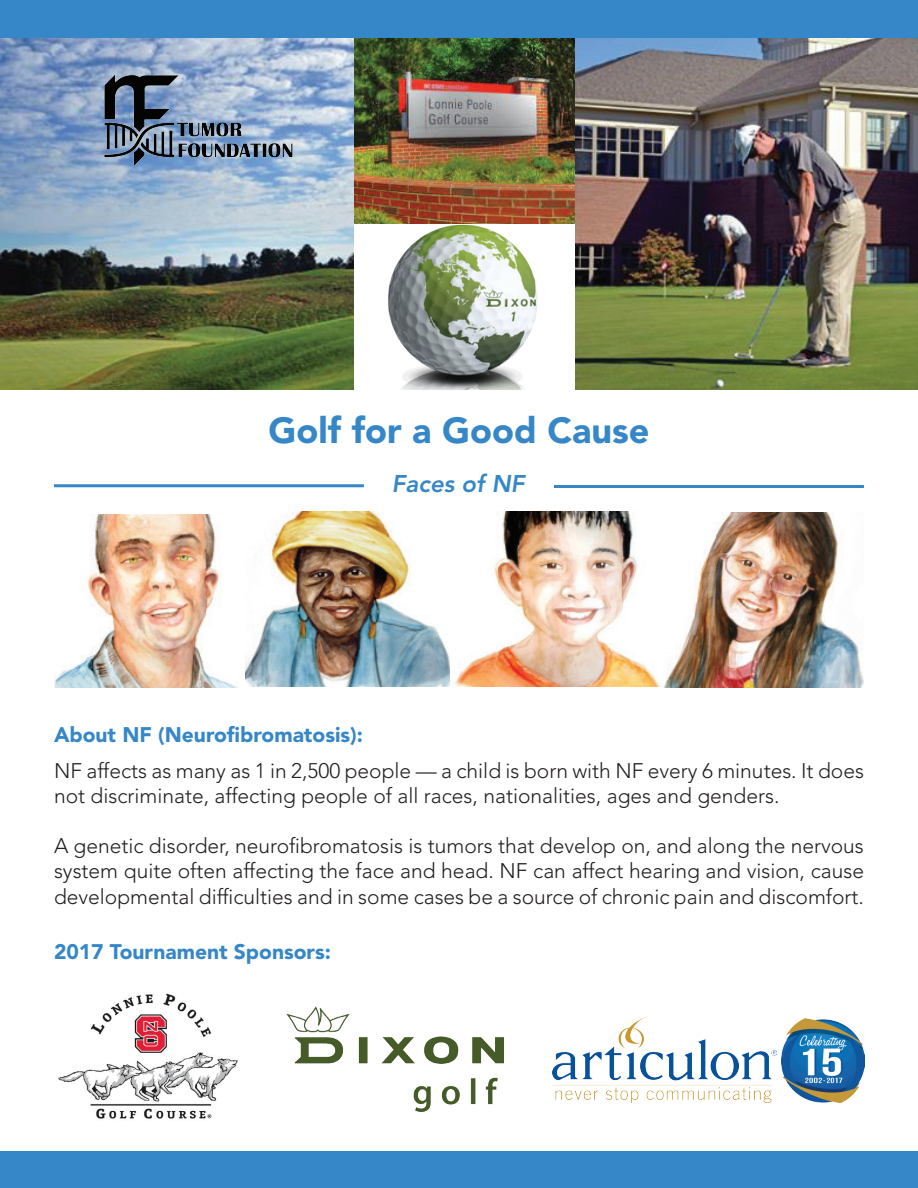
<style>
.page{position:relative;width:918px;height:1188px;background:#fff}
.page>*{position:absolute;margin:0;border:0;box-sizing:border-box;transform-origin:0 0}
.t1{font:900 36px "Avenir LT Std";color:#3687c7}
.t2{font:italic 800 24px "Avenir LT Std";color:#3687c7}
.t3{font:300 21px/25.2px "Avenir LT Std";color:#231f20}
.t4{font:900 21px "Avenir LT Std";color:#3687c7}
</style>
<div class="page">
<img style="left:55px;top:514px;width:182px;height:173px">
<img style="left:663px;top:513px;width:201px;height:175px">
<img style="left:246px;top:511px;width:415px;height:176px">
<hr style="left:54px;top:484px;width:310px;height:3px;background:#3687c7">
<hr style="left:554px;top:485px;width:310px;height:3px;background:#3687c7">
<img style="left:353px;top:37px;width:223px;height:187px">
<img style="left:0;top:37px;width:353px;height:353px">
<img style="left:576px;top:37px;width:342px;height:353px">
<img style="left:87px;top:57px;width:221px;height:120px">
<img style="left:365px;top:219px;width:197px;height:171px">
<div style="left:0;top:0;width:918px;height:37px;background:#3687c7"></div>
<div style="left:0;top:1151px;width:918px;height:37px;background:#3687c7"></div>
<img style="left:58px;top:993px;width:180px;height:126px">
<img style="left:286px;top:1007px;width:217px;height:104px">
<img style="left:553px;top:1017px;width:224px;height:85px">
<img style="left:782px;top:1019px;width:82px;height:84px">
<h1 class="t1" style="left:268px;top:408px;width:383px">Golf for a Good Cause</h1>
<p class="t2" style="left:392px;top:469px;width:134px">Faces of NF</p>
<p class="t4" style="left:54px;top:722px;width:311px">About NF (Neurofibromatosis):</p>
<p class="t3" style="left:54px;top:758px;width:811px">NF affects as many as 1 in 2,500 people — a child is born with NF every 6 minutes. It does not discriminate, affecting people of all races, nationalities, ages and genders.</p>
<p class="t3" style="left:54px;top:833px;width:812px;text-align:justify">A genetic disorder, neurofibromatosis is tumors that develop on, and along the nervous system quite often affecting the face and head. NF can affect hearing and vision, cause developmental difficulties and in some cases be a source of chronic pain and discomfort.</p>
<p class="t4" style="left:54px;top:939px;width:279px">2017 Tournament Sponsors:</p>
</div>
